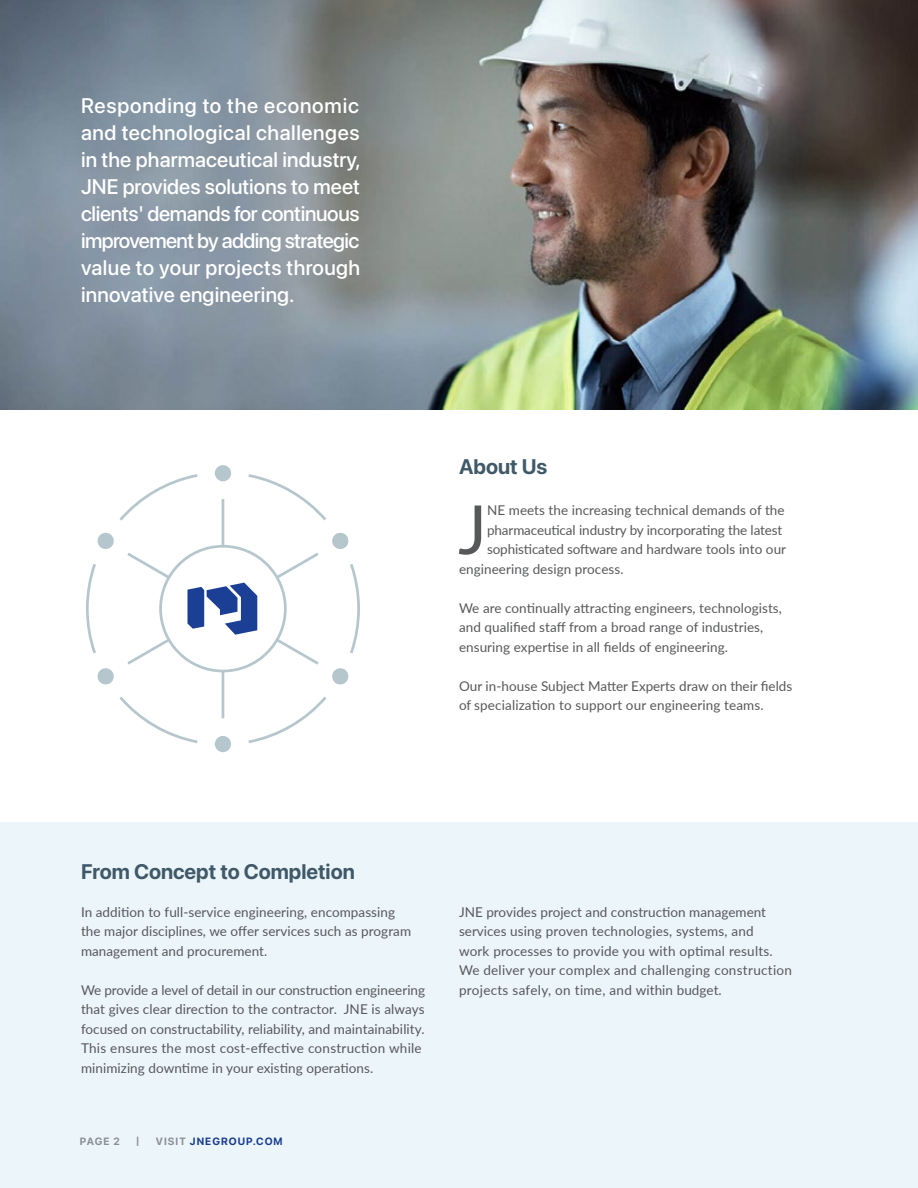
<style>
.page{position:relative;width:918px;height:1188px;background:#fff}
.page>*{position:absolute;margin:0;border:0;box-sizing:border-box;transform-origin:0 0}
.Body{font:67.95px "Lato";color:#57585a}
.t1{font:500 21px/27px "SF Pro Display";letter-spacing:.01em;color:#fff;text-align:justify}
.t2{font:700 21px "SF Pro Display";color:#405968}
.Body-2{font:13.5px/19.5px "Lato";letter-spacing:.005em;color:#57585a}
.t3{font:700 10.5px "SF Pro Display";letter-spacing:.1em;color:#1b3f94}
.t4{font:700 10.5px "SF Pro Display";color:#939598}
.s1{color:#939598}
</style>
<div class="page">
<div style="left:0;top:822px;width:918px;height:366px;background:#ecf5fa"></div>
<img style="left:0;top:0;width:918px;height:409px">
<svg style="left:119px;top:474px;width:79px;height:47px"></svg>
<svg style="left:86px;top:564px;width:10px;height:90px"></svg>
<svg style="left:119px;top:696px;width:79px;height:47px"></svg>
<svg style="left:248px;top:696px;width:79px;height:47px"></svg>
<svg style="left:350px;top:564px;width:10px;height:90px"></svg>
<svg style="left:248px;top:474px;width:78px;height:47px"></svg>
<hr style="left:222px;top:671px;width:2px;height:47px;background:#71919e">
<hr style="left:222px;top:499px;width:2px;height:47px;background:#71919e">
<div style="left:215px;top:465px;width:16px;height:16px;background:#b6c6cd;border-radius:50%"></div>
<svg style="left:97px;top:532px;width:17px;height:17px"></svg>
<svg style="left:97px;top:668px;width:17px;height:17px"></svg>
<div style="left:215px;top:736px;width:16px;height:16px;background:#b6c6cd;border-radius:50%"></div>
<svg style="left:332px;top:668px;width:17px;height:17px"></svg>
<svg style="left:332px;top:532px;width:17px;height:17px"></svg>
<svg style="left:127px;top:550px;width:192px;height:117px"></svg>
<p class="t1" style="left:81px;top:92px;width:281px">Responding to the economic and technological challenges in the pharmaceutical industry, JNE provides solutions to meet clients' demands for continuous improvement by adding strategic value to your projects through innovative engineering.</p>
<p class="t2" style="left:459px;top:455px;width:90px">About Us</p>
<p class="Body" style="left:458px;top:481px;width:30px">J</p>
<p class="Body-2" style="left:487px;top:500px;width:299px">NE meets the increasing technical demands of the</p>
<p class="Body-2" style="left:487px;top:519px;width:297px">pharmaceutical industry by incorporating the latest</p>
<p class="Body-2" style="left:487px;top:539px;width:301px">sophisticated software and hardware tools into our</p>
<p class="Body-2" style="left:459px;top:558px;width:166px">engineering design process.</p>
<p class="Body-2" style="left:459px;top:597px;width:324px">We are continually attracting engineers, technologists, and qualified staff from a broad range of industries, ensuring expertise in all fields of engineering.</p>
<p class="Body-2" style="left:459px;top:675px;width:335px">Our in-house Subject Matter Experts draw on their fields of specialization to support our engineering teams.</p>
<p class="t2" style="left:81px;top:860px;width:275px">From Concept to Completion</p>
<p class="Body-2" style="left:81px;top:901px;width:332px">In addition to full-service engineering, encompassing the major disciplines, we offer services such as program management and procurement.</p>
<p class="Body-2" style="left:81px;top:979px;width:346px">We provide a level of detail in our construction engineering that gives clear direction to the contractor. JNE is always focused on constructability, reliability, and maintainability.<br>This ensures the most cost-effective construction while minimizing downtime in your existing operations.</p>
<p class="t4" style="left:80px;top:1135px;width:41px">PAGE 2</p>
<p class="t4" style="left:137px;top:1135px;width:4px">|</p>
<p class="t3" style="left:156px;top:1135px;width:128px"><span class="s1">VISIT</span> JNEGROUP.COM</p>
<p class="Body-2" style="left:459px;top:901px;width:335px">JNE provides project and construction management services using proven technologies, systems, and<br>work processes to provide you with optimal results.<br>We deliver your complex and challenging construction projects safely, on time, and within budget.</p>
</div>
